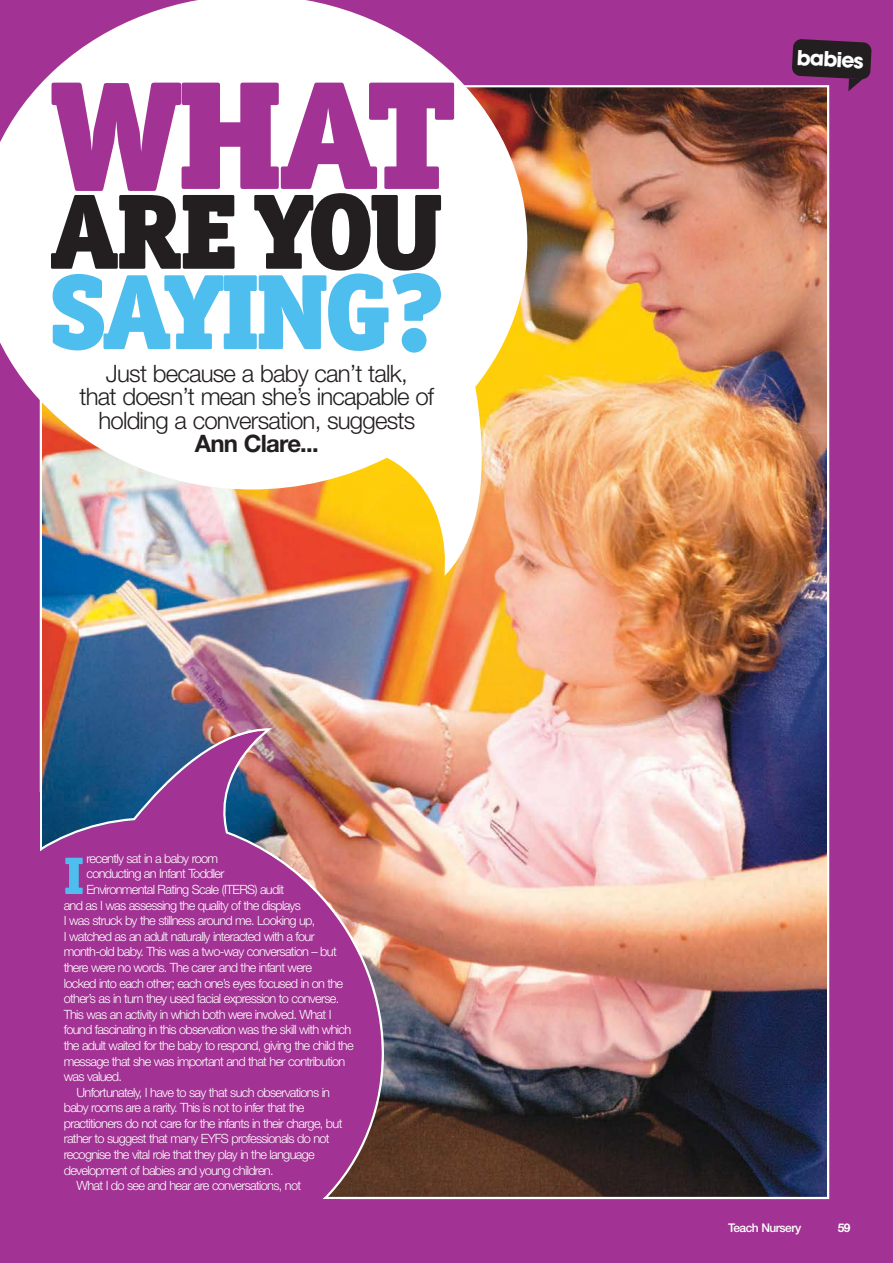
<style>
.page{position:relative;width:893px;height:1263px;background:#a23293}
.page>*{position:absolute;margin:0;border:0;box-sizing:border-box;transform-origin:0 0}
.t1{font:900 154.95px "Officina Ser ITC";color:#a23293}
.t2{font:900 107.55px "Officina Ser ITC";letter-spacing:-.04em;color:#4dbeed}
.t3{font:900 107.55px "Officina Ser ITC";letter-spacing:-.04em;color:#231f20}
.t4{font:52.95px "Officina Ser ITC Extra Bold SC";color:#4dbeed;scale:1.11 1}
.t5{font:300 24px/23.4px "Helvetica Neue";letter-spacing:-.035em;color:#231f20;text-align:center}
.t6{font:700 24px "Helvetica Neue CE";letter-spacing:-.035em;color:#231f20}
.t7{font:700 20.4px "Avant Garde LT";color:#fff}
.t8{font:300 12.75px "Helvetica Neue";letter-spacing:-.055em;color:#fff}
.t9{font:500 12px "Helvetica Neue CE";letter-spacing:-.045em;color:#fff}
.t10{font:700 12px "Helvetica Neue";color:#fff}
</style>
<div class="page">
<img style="left:43px;top:88px;width:783px;height:1108px">
<svg style="left:792px;top:39px;width:80px;height:52px"></svg>
<svg style="left:0;top:0;width:527px;height:576px;background:#f0dcdb"></svg>
<svg style="left:39px;top:727px;width:346px;height:473px"></svg>
<div style="left:0;top:792px;width:40px;height:169px;background:#a23293"></div>
<div style="left:0;top:1199px;width:340px;height:64px;background:#a23293"></div>
<div style="left:0;top:1151px;width:69px;height:63px;background:#a23293"></div>
<h1 class="t1" style="left:50px;top:45px;width:409px">WHAT</h1>
<h2 class="t3" style="left:50px;top:169px;width:395px">ARE YOU</h2>
<h2 class="t2" style="left:50px;top:249px;width:396px">SAYING?</h2>
<h3 class="t5" style="left:80px;top:364px;width:356px">Just because a baby can’t talk,<br>that doesn’t mean she’s incapable of holding a conversation, suggests</h3>
<h3 class="t6" style="left:195px;top:435px;width:125px">Ann Clare...</h3>
<h3 class="t4" style="left:64px;top:842px;width:20px">I</h3>
<p class="t8" style="left:86px;top:854px;width:133px">recently sat in a baby room</p>
<p class="t8" style="left:86px;top:869px;width:140px">conducting an Infant Toddler</p>
<p class="t8" style="left:86px;top:885px;width:199px">Environmental Rating Scale (ITERS) audit</p>
<p class="t8" style="left:64px;top:900px;width:239px">and as I was assessing the quality of the displays</p>
<p class="t8" style="left:64px;top:916px;width:253px">I was struck by the stillness around me. Looking up,</p>
<p class="t8" style="left:64px;top:932px;width:252px">I watched as an adult naturally interacted with a four</p>
<p class="t8" style="left:64px;top:947px;width:274px">month-old baby. This was a two-way conversation – but</p>
<p class="t8" style="left:64px;top:963px;width:250px">there were no words. The carer and the infant were</p>
<p class="t8" style="left:64px;top:978px;width:281px">locked into each other; each one’s eyes focused in on the</p>
<p class="t8" style="left:64px;top:994px;width:277px">other’s as in turn they used facial expression to converse.</p>
<p class="t8" style="left:64px;top:1010px;width:269px">This was an activity in which both were involved. What I</p>
<p class="t8" style="left:64px;top:1025px;width:289px">found fascinating in this observation was the skill with which</p>
<p class="t8" style="left:64px;top:1041px;width:291px">the adult waited for the baby to respond, giving the child the</p>
<p class="t8" style="left:64px;top:1056px;width:283px">message that she was important and that her contribution</p>
<p class="t8" style="left:64px;top:1072px;width:60px">was valued.</p>
<p class="t8" style="left:76px;top:1088px;width:255px">Unfortunately, I have to say that such observations in</p>
<p class="t8" style="left:64px;top:1103px;width:242px">baby rooms are a rarity. This is not to infer that the</p>
<p class="t8" style="left:64px;top:1119px;width:280px">practitioners do not care for the infants in their charge, but</p>
<p class="t8" style="left:64px;top:1134px;width:267px">rather to suggest that many EYFS professionals do not</p>
<p class="t8" style="left:64px;top:1150px;width:252px">recognise the vital role that they play in the language</p>
<p class="t8" style="left:64px;top:1166px;width:211px">development of babies and young children.</p>
<p class="t8" style="left:76px;top:1181px;width:226px">What I do see and hear are conversations, not</p>
<h3 class="t7" style="left:797px;top:44px;width:68px;rotate:3deg">babies</h3>
<p class="t9" style="left:728px;top:1224px;width:75px">Teach Nursery</p>
<p class="t10" style="left:838px;top:1224px;width:14px">59</p>
</div>
